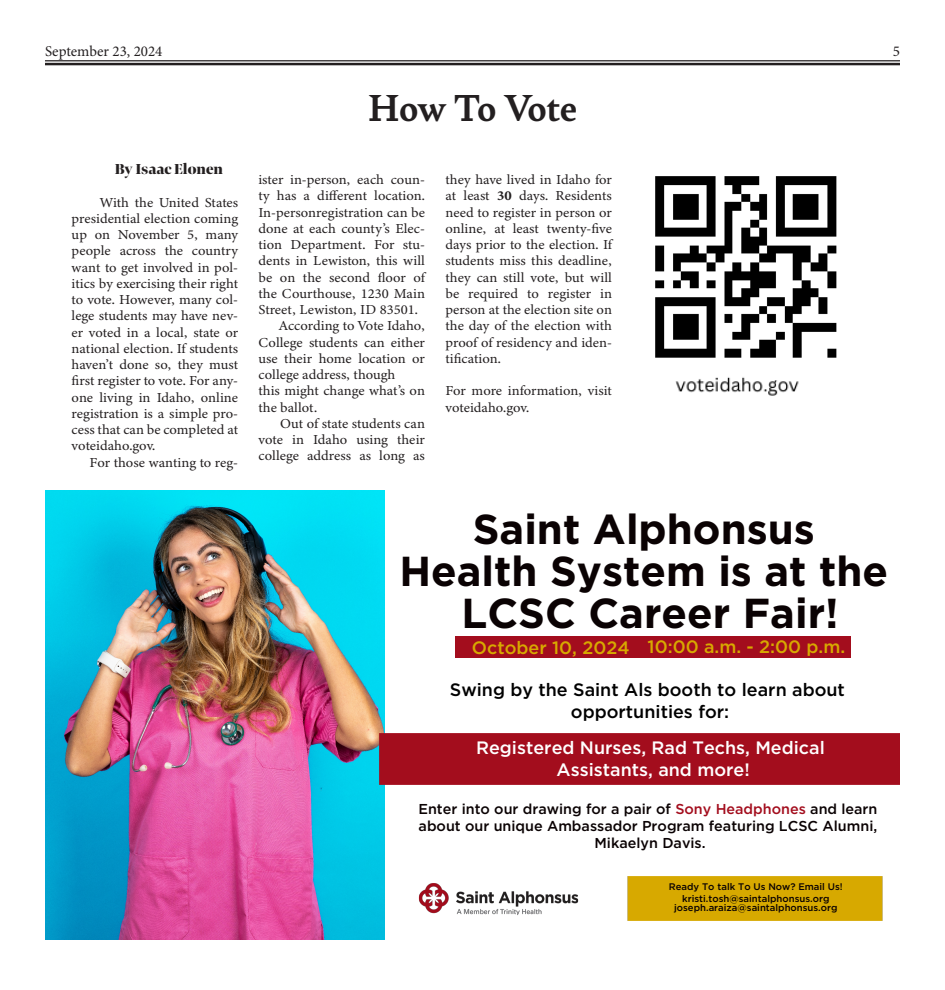
<style>
.page{position:relative;width:945px;height:990px;background:#fff}
.page>*{position:absolute;margin:0;border:0;box-sizing:border-box;transform-origin:0 0}
.t1{font:41.88px/41.9px "gotham regular regular";color:#0a0203;text-align:center}
.t2{font:700 40px "Bely";letter-spacing:-.02em;color:#231f20}
.t3{font:17.88px/21.5px "gotham regular light";color:#000;text-align:center}
.t4{font:17.88px/21.5px "gotham regular light";color:#fff;text-align:center}
.t5{font:17.88px "gotham regular light";color:#d7a900}
.t6{font:15px "Minion Pro";color:#231f20}
.t7{font:900 15px "Bennet Banner Condensed";color:#231f20}
.t8{font:14.38px/17.2px "gotham regular light";color:#0a0203;text-align:center}
.t9{font:13.75px/16.2px "Minion Variable Concept";color:#231f20;text-align:justify;scale:1.05 1}
.t10{font:9.5px/11.9px "gotham regular light";color:#0a0203;text-align:center}
.s1{color:#a30d1d}
</style>
<div class="page">
<hr style="left:45px;top:63px;width:855px;height:2px;background:#231f20">
<hr style="left:45px;top:60px;width:855px;height:1px;background:#231f20">
<img style="left:655px;top:176px;width:182px;height:220px">
<div style="left:627px;top:877px;width:256px;height:43px;background:#d7a900"></div>
<img style="left:45px;top:490px;width:340px;height:449px">
<div style="left:456px;top:636px;width:395px;height:22px;background:#a30d1d"></div>
<div style="left:378px;top:733px;width:522px;height:52px;background:#a30d1d"></div>
<img style="left:418px;top:883px;width:161px;height:32px">
<p class="t6" style="left:45px;top:41px;width:119px">September 23, 2024</p>
<p class="t6" style="left:893px;top:41px;width:9px">5</p>
<p class="t2" style="left:368px;top:79px;width:211px">How To Vote</p>
<p class="t7" style="left:115px;top:159px;width:110px">By Isaac Elonen</p>
<p class="t9" style="left:72px;top:194px;width:160px;text-indent:28px">With the United States presidential election coming up on November 5, many people across the country want to get involved in pol&shy;itics by exercising their right to vote. However, many col&shy;lege students may have nev&shy;er voted in a local, state or national election. If students haven’t done so, they must first register to vote. For any&shy;one living in Idaho, online registration is a simple pro&shy;cess that can be completed at voteidaho.gov.</p>
<p class="t9" style="left:90px;top:454px;width:143px">For those wanting to reg-</p>
<p class="t9" style="left:258px;top:171px;width:160px">ister in-person, each coun&shy;ty has a different location.<br>In-personregistration can be done at each county’s Elec&shy;tion Department. For stu&shy;dents in Lewiston, this will be on the second floor of the Courthouse, 1230 Main Street, Lewiston, ID 83501.</p>
<p class="t9" style="left:258px;top:318px;width:160px;text-indent:21px">According to Vote Idaho, College students can either use their home location or college address, though</p>
<p class="t9" style="left:258px;top:383px;width:160px">this might change what’s on the ballot.</p>
<p class="t9" style="left:258px;top:415px;width:160px;text-indent:22px">Out of state students can vote in Idaho using their college address as long as</p>
<p class="t9" style="left:445px;top:171px;width:160px">they have lived in Idaho for at least 30 days. Residents need to register in person or online, at least twenty-five days prior to the election. If students miss this deadline, they can still vote, but will be required to register in person at the election site on the day of the election with proof of residency and iden&shy;tification.</p>
<p class="t9" style="left:445px;top:383px;width:160px">For more information, visit voteidaho.gov.</p>
<p class="t1" style="left:399px;top:508px;width:490px">Saint Alphonsus<br>Health System is at the<br>LCSC Career Fair!</p>
<p class="t5" style="left:472px;top:636px;width:159px">October 10, 2024</p>
<p class="t5" style="left:648px;top:635px;width:199px">10:00 a.m. - 2:00 p.m.</p>
<p class="t3" style="left:450px;top:679px;width:397px">Swing by the Saint Als booth to learn about opportunities for:</p>
<p class="t4" style="left:476px;top:737px;width:350px">Registered Nurses, Rad Techs, Medical<br>Assistants, and more!</p>
<p class="t8" style="left:418px;top:800px;width:461px">Enter into our drawing for a pair of <span class="s1">Sony Headphones</span> and learn about our unique Ambassador Program featuring LCSC Alumni,<br>Mikaelyn Davis.</p>
<p class="t10" style="left:669px;top:880px;width:175px">Ready To talk To Us Now? Email Us! kristi.tosh@saintalphonsus.org</p>
<p class="t10" style="left:674px;top:902px;width:165px">joseph.araiza@saintalphonsus.org</p>
</div>
